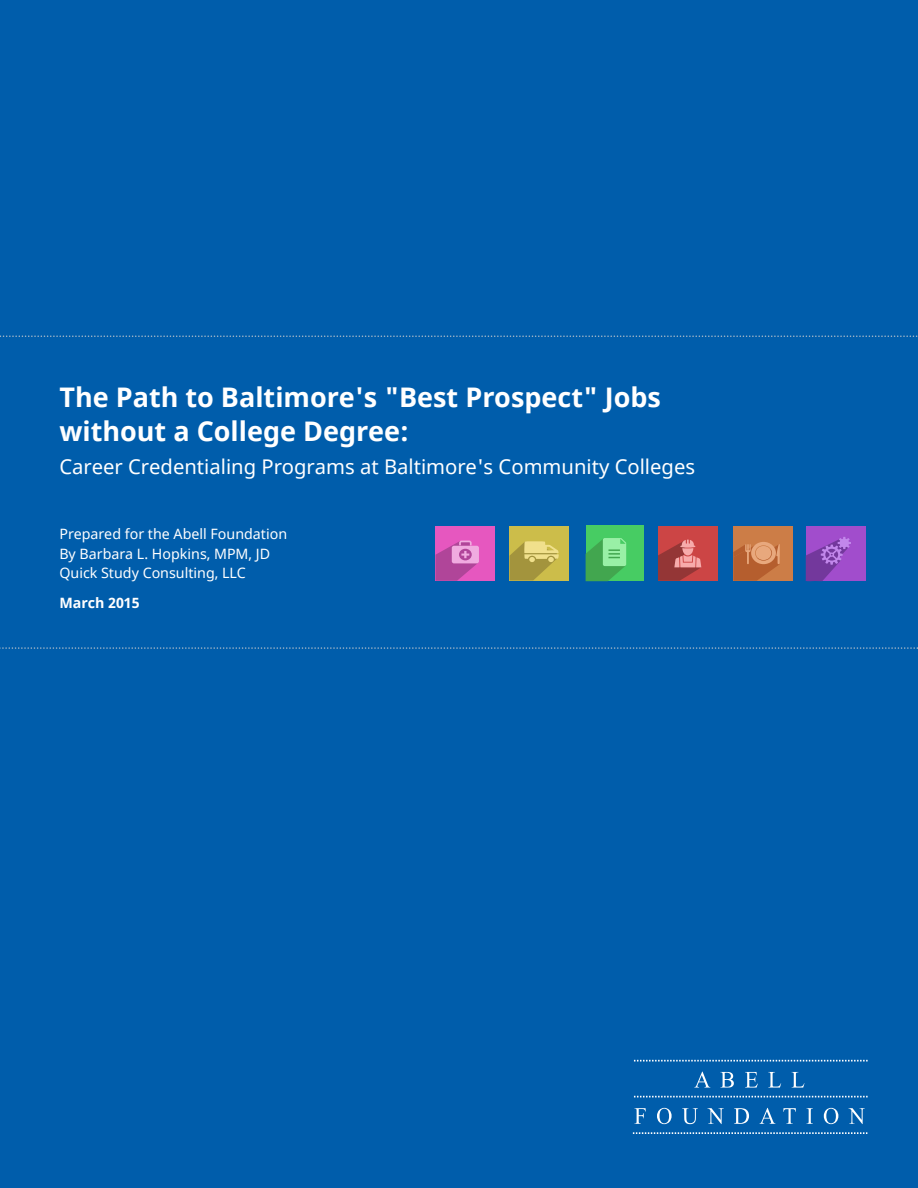
<style>
.page{position:relative;width:918px;height:1188px;background:#005dab}
.page>*{position:absolute;margin:0;border:0;box-sizing:border-box;transform-origin:0 0}
.t1{font:700 27px/34.5px "Noto Sans";color:#fff}
.t2{font:20.25px "Noto Sans";color:#fff}
.t3{font:14.25px/19.5px "Noto Sans";color:#fff}
.t4{font:700 14.25px "Noto Sans";color:#fff}
</style>
<div class="page">
<svg style="left:0;top:647px;width:918px;height:2px"></svg>
<svg style="left:0;top:335px;width:918px;height:2px"></svg>
<div style="left:658px;top:526px;width:60px;height:55px;background:#cc4545"></div>
<div style="left:509px;top:526px;width:60px;height:54px;background:#ccbd4a"></div>
<div style="left:806px;top:526px;width:60px;height:55px;background:#a14dcc"></div>
<div style="left:436px;top:526px;width:59px;height:55px;background:#e657bf"></div>
<svg style="left:658px;top:540px;width:43px;height:41px"></svg>
<div style="left:733px;top:526px;width:60px;height:55px;background:#cc7d47"></div>
<svg style="left:733px;top:542px;width:47px;height:39px"></svg>
<svg style="left:510px;top:541px;width:49px;height:39px"></svg>
<svg style="left:806px;top:537px;width:45px;height:45px"></svg>
<svg style="left:436px;top:541px;width:43px;height:40px"></svg>
<div style="left:586px;top:526px;width:57px;height:55px;background:#47cc63"></div>
<svg style="left:586px;top:538px;width:40px;height:43px"></svg>
<svg style="left:694px;top:1072px;width:16px;height:16px"></svg>
<svg style="left:720px;top:1072px;width:14px;height:16px"></svg>
<svg style="left:745px;top:1072px;width:13px;height:16px"></svg>
<svg style="left:768px;top:1072px;width:13px;height:16px"></svg>
<svg style="left:792px;top:1072px;width:12px;height:16px"></svg>
<svg style="left:634px;top:1108px;width:12px;height:16px"></svg>
<svg style="left:657px;top:1108px;width:15px;height:16px"></svg>
<svg style="left:682px;top:1108px;width:16px;height:16px"></svg>
<svg style="left:707px;top:1108px;width:17px;height:16px"></svg>
<svg style="left:734px;top:1108px;width:15px;height:16px"></svg>
<svg style="left:760px;top:1108px;width:15px;height:16px"></svg>
<svg style="left:783px;top:1108px;width:13px;height:16px"></svg>
<svg style="left:807px;top:1108px;width:6px;height:16px"></svg>
<svg style="left:824px;top:1108px;width:14px;height:16px"></svg>
<svg style="left:848px;top:1108px;width:17px;height:16px"></svg>
<svg style="left:634px;top:1060px;width:234px;height:2px"></svg>
<svg style="left:634px;top:1096px;width:234px;height:1px"></svg>
<svg style="left:633px;top:1132px;width:234px;height:2px"></svg>
<h1 class="t1" style="left:59px;top:380px;width:603px">The Path to Baltimore's "Best Prospect" Jobs without a College Degree:</h1>
<h2 class="t2" style="left:59px;top:453px;width:637px">Career Credentialing Programs at Baltimore's Community Colleges</h2>
<p class="t3" style="left:59px;top:525px;width:229px">Prepared for the Abell Foundation<br>By Barbara L. Hopkins, MPM, JD<br>Quick Study Consulting, LLC</p>
<p class="t4" style="left:59px;top:593px;width:82px">March 2015</p>
</div>
